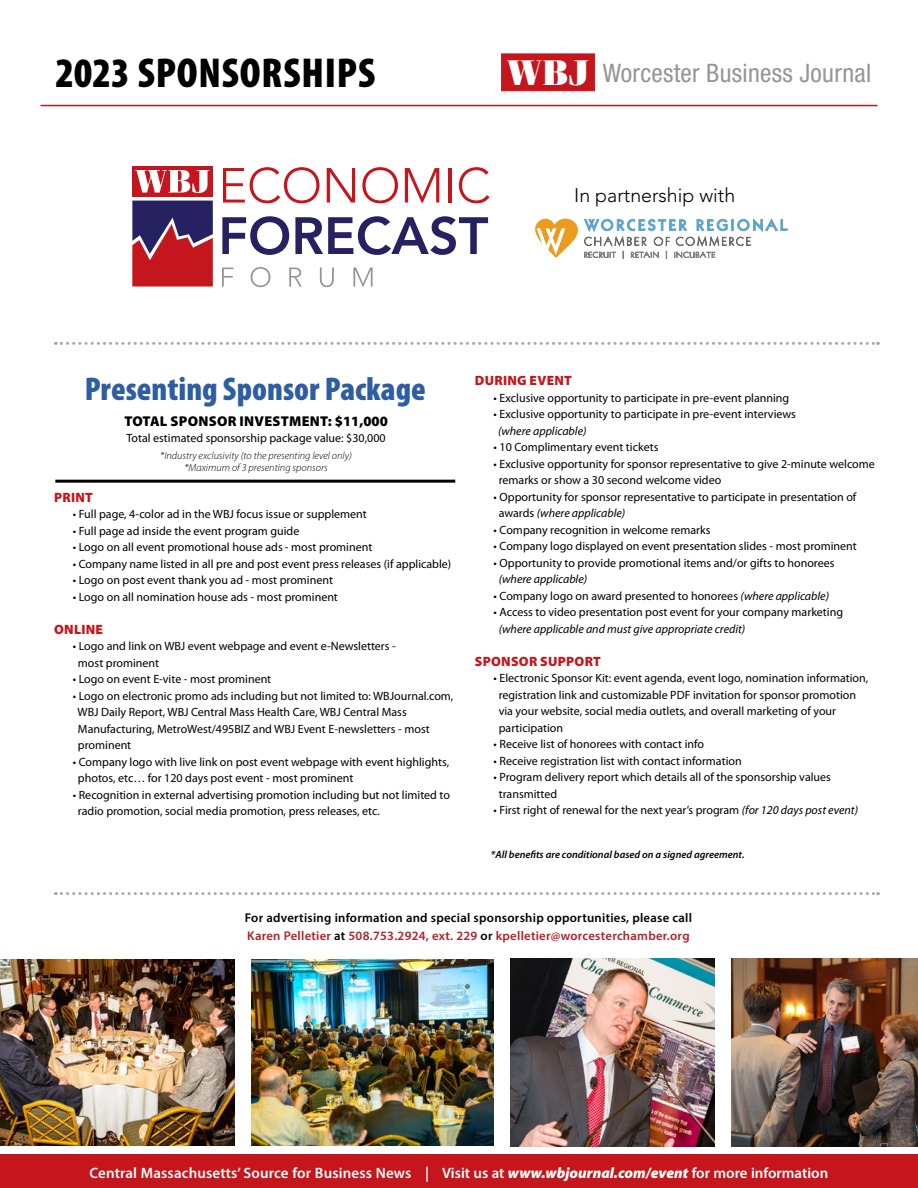
<style>
.page{position:relative;width:918px;height:1188px;background:#fff}
.page>*{position:absolute;margin:0;border:0;box-sizing:border-box;transform-origin:0 0}
.t1{font:900 condensed 42px "Myriad Pro";letter-spacing:.02em;color:#000}
.t2{font:900 condensed 33px "Myriad Pro";color:#2f5da4}
.t3{font:condensed 25.5px "Helvetica Neue LT Std";letter-spacing:.01em;color:#939598}
.t4{font:300 19.5px "Avenir LT Std";color:#000}
.t5{font:600 15px "Myriad Pro";letter-spacing:.005em;color:#fff}
.t6{font:900 14.25px "Myriad Pro";letter-spacing:.02em;color:#000}
.t7{font:900 13.5px "Myriad Pro";letter-spacing:.02em;color:#c4161c}
.t8{font:600 12.75px/18px "Myriad Pro";letter-spacing:.02em;color:#000}
.t9{font:12px/16.5px "Myriad Pro";color:#000}
.t10{font:italic 12px "Myriad Pro";color:#000}
.t11{font:italic 300 10.5px/12px "Myriad Pro";color:#000;text-align:center}
.t12{font:italic 600 10.5px "Myriad Pro";color:#000}
.s1{font-family:"Fenice Std";font-weight:900;font-stretch:normal;font-size:35.55px;color:#fff}
.s2{font-style:italic}
.s3{color:#ae222a}
.s4{font-weight:900;font-style:italic}
</style>
<div class="page">
<div style="left:0;top:1155px;width:918px;height:33px;background:#c4161c"></div>
<svg style="left:55px;top:342px;width:823px;height:3px"></svg>
<svg style="left:55px;top:892px;width:823px;height:3px"></svg>
<hr style="left:55px;top:480px;width:400px;height:3px;background:#000">
<hr style="left:40px;top:105px;width:838px;height:1px;background:#c4161c">
<div style="left:501px;top:54px;width:94px;height:37px;background:#c4161c;border:1px solid #c4161c"></div>
<svg style="left:223px;top:167px;width:97px;height:36px"></svg>
<svg style="left:327px;top:168px;width:28px;height:35px"></svg>
<svg style="left:362px;top:167px;width:36px;height:36px"></svg>
<svg style="left:405px;top:168px;width:34px;height:35px"></svg>
<hr style="left:448px;top:168px;width:4px;height:35px;background:#c4161c">
<svg style="left:459px;top:167px;width:31px;height:36px"></svg>
<svg style="left:222px;top:216px;width:67px;height:39px"></svg>
<svg style="left:295px;top:216px;width:193px;height:39px"></svg>
<svg style="left:132px;top:201px;width:81px;height:86px;background:#862b49"></svg>
<svg style="left:222px;top:268px;width:11px;height:19px"></svg>
<svg style="left:251px;top:267px;width:19px;height:20px"></svg>
<svg style="left:289px;top:268px;width:13px;height:19px"></svg>
<svg style="left:320px;top:268px;width:14px;height:19px"></svg>
<svg style="left:353px;top:268px;width:20px;height:19px"></svg>
<div style="left:132px;top:166px;width:81px;height:30px;background:#c4161c"></div>
<svg style="left:135px;top:170px;width:74px;height:23px"></svg>
<svg style="left:584px;top:219px;width:204px;height:40px"></svg>
<svg style="left:535px;top:219px;width:43px;height:39px"></svg>
<img style="left:0;top:960px;width:235px;height:186px">
<img style="left:252px;top:960px;width:242px;height:186px">
<img style="left:511px;top:959px;width:204px;height:187px">
<img style="left:732px;top:959px;width:186px;height:187px">
<h1 class="t1" style="left:55px;top:49px;width:321px">2023 SPONSORSHIPS</h1>
<h3 class="t3" style="left:508px;top:58px;width:364px"><span class="s1">WBJ</span> Worcester Business Journal</h3>
<h3 class="t4" style="left:574px;top:184px;width:162px">In partnership with</h3>
<h2 class="t2" style="left:85px;top:371px;width:343px">Presenting Sponsor Package</h2>
<p class="t6" style="left:124px;top:413px;width:265px">TOTAL SPONSOR INVESTMENT: $11,000</p>
<p class="t9" style="left:126px;top:430px;width:261px">Total estimated sponsorship package value: $30,000</p>
<p class="t11" style="left:160px;top:449px;width:193px">*Industry exclusivity (to the presenting level only) *Maximum of 3 presenting sponsors</p>
<p class="t7" style="left:54px;top:490px;width:40px">PRINT</p>
<p class="t9" style="left:73px;top:506px;width:295px">• Full page, 4-color ad in the WBJ focus issue or supplement</p>
<p class="t9" style="left:73px;top:523px;width:228px">• Full page ad inside the event program guide</p>
<p class="t9" style="left:73px;top:539px;width:301px">• Logo on all event promotional house ads - most prominent</p>
<p class="t9" style="left:73px;top:556px;width:380px">• Company name listed in all pre and post event press releases (if applicable)</p>
<p class="t9" style="left:73px;top:572px;width:262px">• Logo on post event thank you ad - most prominent</p>
<p class="t9" style="left:73px;top:589px;width:267px">• Logo on all nomination house ads - most prominent</p>
<p class="t7" style="left:54px;top:622px;width:50px">ONLINE</p>
<p class="t9" style="left:78px;top:638px;width:319px;text-indent:-5px">• Logo and link on WBJ event webpage and event e-Newsletters - most prominent</p>
<p class="t9" style="left:73px;top:671px;width:200px">• Logo on event E-vite - most prominent</p>
<p class="t9" style="left:78px;top:688px;width:377px;text-indent:-5px">• Logo on electronic promo ads including but not limited to: WBJournal.com, WBJ Daily Report, WBJ Central Mass Health Care, WBJ Central Mass Manufacturing, MetroWest/495BIZ and WBJ Event E-newsletters - most prominent</p>
<p class="t9" style="left:78px;top:754px;width:373px;text-indent:-5px">• Company logo with live link on post event webpage with event highlights, photos, etc… for 120 days post event - most prominent</p>
<p class="t9" style="left:78px;top:787px;width:374px;text-indent:-5px">• Recognition in external advertising promotion including but not limited to radio promotion, social media promotion, press releases, etc.</p>
<p class="t7" style="left:475px;top:373px;width:98px">DURING EVENT</p>
<p class="t9" style="left:494px;top:390px;width:297px">• Exclusive opportunity to participate in pre-event planning</p>
<p class="t9" style="left:494px;top:406px;width:304px">• Exclusive opportunity to participate in pre-event interviews</p>
<p class="t10" style="left:498px;top:424px;width:90px">(where applicable)</p>
<p class="t9" style="left:494px;top:439px;width:166px">• 10 Complimentary event tickets</p>
<p class="t9" style="left:499px;top:456px;width:378px;text-indent:-5px">• Exclusive opportunity for sponsor representative to give 2-minute welcome remarks or show a 30 second welcome video</p>
<p class="t9" style="left:499px;top:489px;width:359px;text-indent:-5px">• Opportunity for sponsor representative to participate in presentation of awards <span class="s2">(where applicable)</span></p>
<p class="t9" style="left:494px;top:522px;width:219px">• Company recognition in welcome remarks</p>
<p class="t9" style="left:494px;top:538px;width:365px">• Company logo displayed on event presentation slides - most prominent</p>
<p class="t9" style="left:494px;top:555px;width:342px">• Opportunity to provide promotional items and/or gifts to honorees</p>
<p class="t10" style="left:499px;top:573px;width:90px">(where applicable)</p>
<p class="t9" style="left:494px;top:588px;width:337px">• Company logo on award presented to honorees <span class="s2">(where applicable)</span></p>
<p class="t9" style="left:494px;top:604px;width:351px">• Access to video presentation post event for your company marketing</p>
<p class="t10" style="left:499px;top:622px;width:248px">(where applicable and must give appropriate credit)</p>
<p class="t7" style="left:475px;top:654px;width:128px">SPONSOR SUPPORT</p>
<p class="t9" style="left:499px;top:670px;width:371px;text-indent:-5px">• Electronic Sponsor Kit: event agenda, event logo, nomination information, registration link and customizable PDF invitation for sponsor promotion via your website, social media outlets, and overall marketing of your participation</p>
<p class="t9" style="left:494px;top:736px;width:212px">• Receive list of honorees with contact info</p>
<p class="t9" style="left:494px;top:753px;width:250px">• Receive registration list with contact information</p>
<p class="t9" style="left:499px;top:769px;width:334px;text-indent:-5px">• Program delivery report which details all of the sponsorship values transmitted</p>
<p class="t9" style="left:494px;top:802px;width:366px">• First right of renewal for the next year’s program <span class="s2">(for 120 days post event)</span></p>
<p class="t12" style="left:491px;top:849px;width:255px">*All benefits are conditional based on a signed agreement.</p>
<p class="t8" style="left:245px;top:908px;width:449px">For advertising information and special sponsorship opportunities, please call<br><span class="s3">Karen Pelletier</span> at <span class="s3">508.753.2924, ext. 229</span> or <span class="s3">kpelletier@worcesterchamber.org</span></p>
<p class="t5" style="left:89px;top:1163px;width:740px">Central Massachusetts’ Source for Business News | Visit us at <span class="s4">www.wbjournal.com/event</span> for more information</p>
</div>
